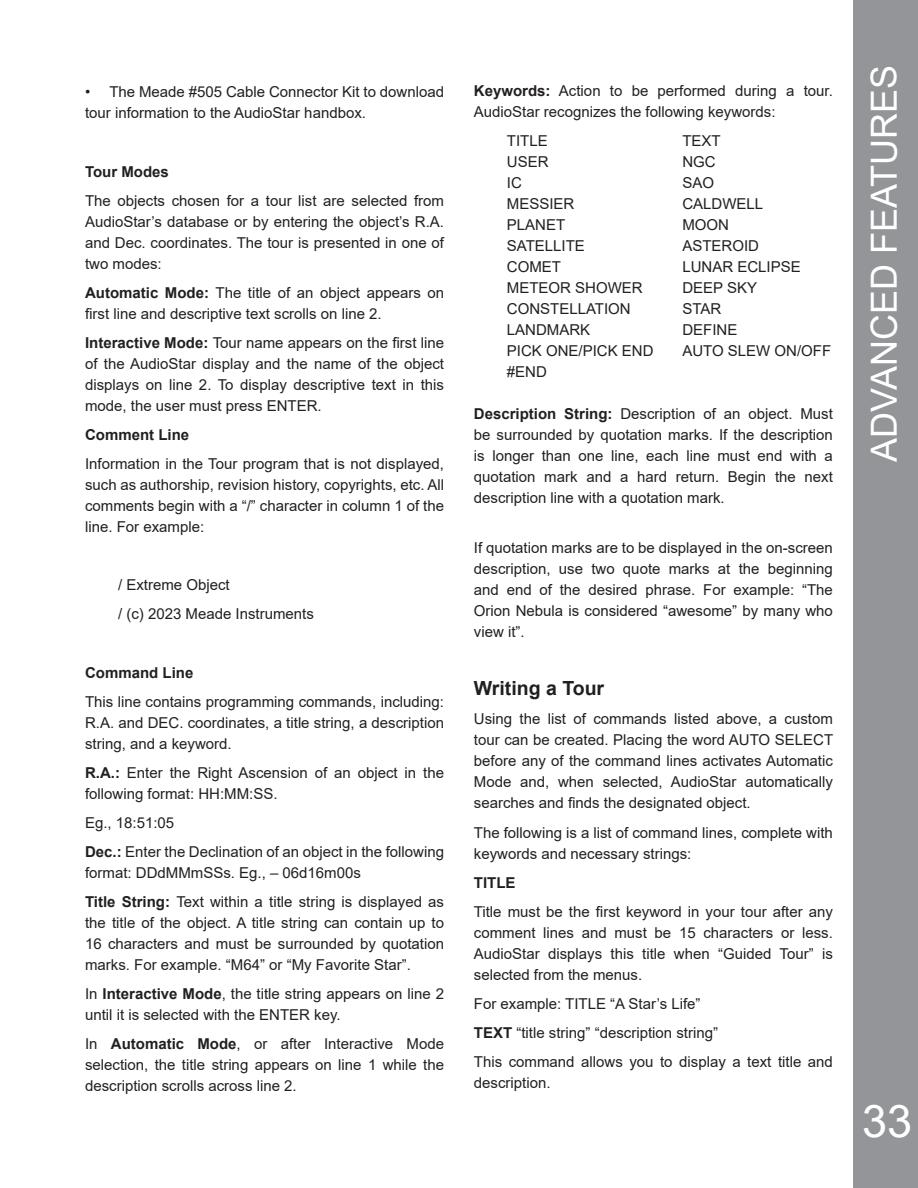
<style>
.page{position:relative;width:918px;height:1188px;background:#fff}
.page>*{position:absolute;margin:0;border:0;box-sizing:border-box;transform-origin:0 0}
.t1{font:45px "Arial";color:#fff}
.t2{font:36px "Arial";color:#fff}
.Paragraph_Style_3{font:700 19.5px "Arial";color:#231f20}
.Paragraph_Style_3-2{font:15px/21px "Arial";color:#231f20;text-align:justify}
.Indents_with_numbers{font:15px "Arial";color:#231f20}
.Paragraph_Style_3-3{font:700 15px "Arial";color:#231f20}
.s1{font-weight:700}
</style>
<div class="page">
<div style="left:853px;top:0;width:65px;height:1188px;background:#939598"></div>
<p class="Paragraph_Style_3-2" style="left:85px;top:82px;width:361px">• The Meade #505 Cable Connector Kit to download tour information to the AudioStar handbox.</p>
<p class="Paragraph_Style_3-3" style="left:85px;top:161px;width:85px">Tour Modes</p>
<p class="Paragraph_Style_3-2" style="left:85px;top:190px;width:361px">The objects chosen for a tour list are selected from AudioStar’s database or by entering the object’s R.A. and Dec. coordinates. The tour is presented in one of two modes:</p>
<p class="Paragraph_Style_3-2" style="left:85px;top:282px;width:361px"><span class="s1">Automatic Mode:</span> The title of an object appears on first line and descriptive text scrolls on line 2.</p>
<p class="Paragraph_Style_3-2" style="left:85px;top:332px;width:361px"><span class="s1">Interactive Mode:</span> Tour name appears on the first line of the AudioStar display and the name of the object displays on line 2. To display descriptive text in this mode, the user must press ENTER.</p>
<p class="Paragraph_Style_3-3" style="left:85px;top:424px;width:106px">Comment Line</p>
<p class="Paragraph_Style_3-2" style="left:85px;top:453px;width:361px">Information in the Tour program that is not displayed, such as authorship, revision history, copyrights, etc. All comments begin with a “/” character in column 1 of the line. For example:</p>
<p class="Indents_with_numbers" style="left:118px;top:575px;width:113px">/ Extreme Object</p>
<p class="Indents_with_numbers" style="left:118px;top:604px;width:197px">/ (c) 2023 Meade Instruments</p>
<p class="Paragraph_Style_3-3" style="left:85px;top:662px;width:110px">Command Line</p>
<p class="Paragraph_Style_3-2" style="left:85px;top:691px;width:361px">This line contains programming commands, including:<br>R.A. and DEC. coordinates, a title string, a description string, and a keyword.</p>
<p class="Paragraph_Style_3-2" style="left:85px;top:762px;width:361px"><span class="s1">R.A.:</span> Enter the Right Ascension of an object in the following format: HH:MM:SS.</p>
<p class="Paragraph_Style_3-2" style="left:85px;top:812px;width:91px">Eg., 18:51:05</p>
<p class="Paragraph_Style_3-2" style="left:85px;top:841px;width:361px"><span class="s1">Dec.:</span> Enter the Declination of an object in the following format: DDdMMmSSs. Eg., – 06d16m00s</p>
<p class="Paragraph_Style_3-2" style="left:85px;top:891px;width:361px"><span class="s1">Title String:</span> Text within a title string is displayed as the title of the object. A title string can contain up to 16 characters and must be surrounded by quotation marks. For example. “M64” or “My Favorite Star”.</p>
<p class="Paragraph_Style_3-2" style="left:85px;top:983px;width:361px">In <span class="s1">Interactive Mode</span>, the title string appears on line 2 until it is selected with the ENTER key.</p>
<p class="Paragraph_Style_3-2" style="left:85px;top:1033px;width:361px">In <span class="s1">Automatic Mode</span>, or after Interactive Mode selection, the title string appears on line 1 while the description scrolls across line 2.</p>
<p class="Paragraph_Style_3-2" style="left:474px;top:80px;width:361px"><span class="s1">Keywords:</span> Action to be performed during a tour.<br>AudioStar recognizes the following keywords:</p>
<p class="Paragraph_Style_3-2" style="left:507px;top:130px;width:42px">TITLE</p>
<p class="Paragraph_Style_3-2" style="left:682px;top:130px;width:40px">TEXT</p>
<p class="Paragraph_Style_3-2" style="left:507px;top:151px;width:43px">USER</p>
<p class="Paragraph_Style_3-2" style="left:682px;top:151px;width:35px">NGC</p>
<p class="Paragraph_Style_3-2" style="left:507px;top:172px;width:16px">IC</p>
<p class="Paragraph_Style_3-2" style="left:682px;top:172px;width:33px">SAO</p>
<p class="Paragraph_Style_3-2" style="left:507px;top:193px;width:69px">MESSIER</p>
<p class="Paragraph_Style_3-2" style="left:682px;top:193px;width:82px">CALDWELL</p>
<p class="Paragraph_Style_3-2" style="left:507px;top:214px;width:60px">PLANET</p>
<p class="Paragraph_Style_3-2" style="left:682px;top:214px;width:48px">MOON</p>
<p class="Paragraph_Style_3-2" style="left:507px;top:235px;width:80px">SATELLITE</p>
<p class="Paragraph_Style_3-2" style="left:682px;top:235px;width:78px">ASTEROID</p>
<p class="Paragraph_Style_3-2" style="left:507px;top:256px;width:56px">COMET</p>
<p class="Paragraph_Style_3-2" style="left:682px;top:256px;width:120px">LUNAR ECLIPSE</p>
<p class="Paragraph_Style_3-2" style="left:507px;top:277px;width:137px">METEOR SHOWER</p>
<p class="Paragraph_Style_3-2" style="left:682px;top:277px;width:76px">DEEP SKY</p>
<p class="Paragraph_Style_3-2" style="left:507px;top:298px;width:125px">CONSTELLATION</p>
<p class="Paragraph_Style_3-2" style="left:682px;top:298px;width:40px">STAR</p>
<p class="Paragraph_Style_3-2" style="left:507px;top:319px;width:85px">LANDMARK</p>
<p class="Paragraph_Style_3-2" style="left:682px;top:319px;width:57px">DEFINE</p>
<p class="Paragraph_Style_3-2" style="left:507px;top:340px;width:148px">PICK ONE/PICK END</p>
<p class="Paragraph_Style_3-2" style="left:682px;top:340px;width:150px">AUTO SLEW ON/OFF</p>
<p class="Paragraph_Style_3-2" style="left:507px;top:361px;width:42px">#END</p>
<p class="Paragraph_Style_3-2" style="left:474px;top:403px;width:361px"><span class="s1">Description String:</span> Description of an object. Must be surrounded by quotation marks. If the description is longer than one line, each line must end with a quotation mark and a hard return. Begin the next description line with a quotation mark.</p>
<p class="Paragraph_Style_3-2" style="left:474px;top:537px;width:361px">If quotation marks are to be displayed in the on-screen description, use two quote marks at the beginning and end of the desired phrase. For example: “The Orion Nebula is considered “awesome” by many who view it”.</p>
<p class="Paragraph_Style_3" style="left:474px;top:675px;width:132px">Writing a Tour</p>
<p class="Paragraph_Style_3-2" style="left:474px;top:709px;width:361px">Using the list of commands listed above, a custom tour can be created. Placing the word AUTO SELECT before any of the command lines activates Automatic Mode and, when selected, AudioStar automatically searches and finds the designated object.</p>
<p class="Paragraph_Style_3-2" style="left:474px;top:822px;width:361px">The following is a list of command lines, complete with keywords and necessary strings:</p>
<p class="Paragraph_Style_3-3" style="left:474px;top:872px;width:43px">TITLE</p>
<p class="Paragraph_Style_3-2" style="left:474px;top:901px;width:361px">Title must be the first keyword in your tour after any comment lines and must be 15 characters or less.<br>AudioStar displays this title when “Guided Tour” is selected from the menus.</p>
<p class="Paragraph_Style_3-2" style="left:474px;top:993px;width:228px">For example: TITLE “A Star’s Life”</p>
<p class="Paragraph_Style_3-2" style="left:474px;top:1022px;width:246px"><span class="s1">TEXT</span> “title string” “description string”</p>
<p class="Paragraph_Style_3-2" style="left:474px;top:1051px;width:361px">This command allows you to display a text title and description.</p>
<p class="t2" style="left:859px;top:462px;width:398px;rotate:-90deg">ADVANCED FEATURES</p>
<p class="t1" style="left:862px;top:1090px;width:52px">33</p>
</div>
